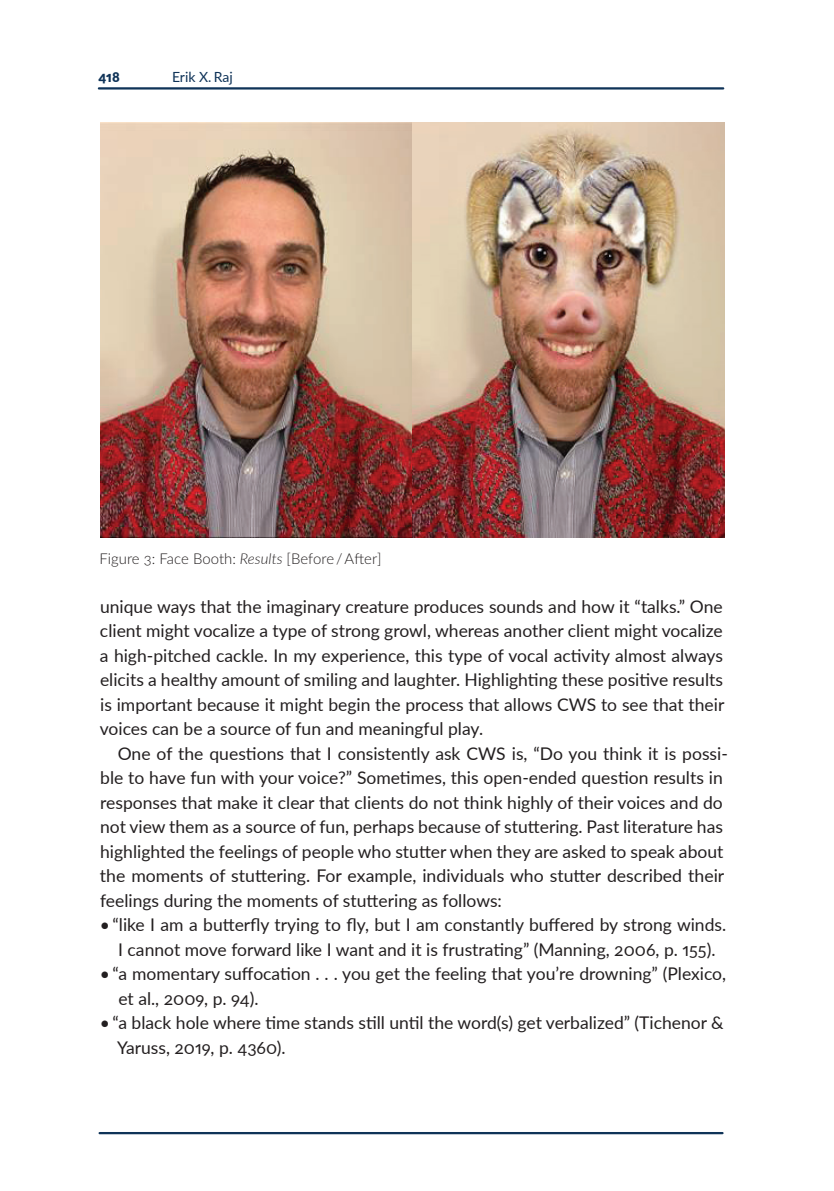
<style>
.page{position:relative;width:834px;height:1191px;background:#fff}
.page>*{position:absolute;margin:0;border:0;box-sizing:border-box;transform-origin:0 0}
.t1{font:17.5px/24.5px "Lato";color:#231f20}
.t2{font:300 14.88px "Lato";letter-spacing:.005em;color:#231f20}
.t3{font:14px "Lato";color:#0f3358}
.t4{font:900 14px "Lato";color:#0f3358}
.s1{font-style:italic}
</style>
<div class="page">
<hr style="left:99px;top:87px;width:624px;height:3px;background:#0f3358">
<hr style="left:100px;top:1132px;width:622px;height:2px;background:#0f3358">
<img style="left:101px;top:122px;width:623px;height:415px">
<p class="t4" style="left:98px;top:67px;width:23px">418</p>
<p class="t3" style="left:172px;top:67px;width:62px">Erik X. Raj</p>
<p class="t2" style="left:99px;top:548px;width:283px">Figure 3: Face Booth: <span class="s1">Results</span> [Before / After]</p>
<p class="t1" style="left:100px;top:593px;width:626px;text-align:justify">unique ways that the imaginary creature produces sounds and how it “talks.” One client might vocalize a type of strong growl, whereas another client might vocalize a high-pitched cackle. In my experience, this type of vocal activity almost always elicits a healthy amount of smiling and laughter. Highlighting these positive results is important because it might begin the process that allows CWS to see that their voices can be a source of fun and meaningful play.</p>
<p class="t1" style="left:100px;top:740px;width:629px;text-indent:18px">One of the questions that I consistently ask CWS is, “Do you think it is possi&shy;ble to have fun with your voice?” Sometimes, this open-ended question results in responses that make it clear that clients do not think highly of their voices and do not view them as a source of fun, perhaps because of stuttering. Past literature has highlighted the feelings of people who stutter when they are asked to speak about the moments of stuttering. For example, individuals who stutter described their feelings during the moments of stuttering as follows:</p>
<p class="t1" style="left:100px;top:912px;width:628px;text-align:center">• “like I am a butterfly trying to fly, but I am constantly buffered by strong winds.<br>I cannot move forward like I want and it is frustrating” (Manning, 2006, p. 155).</p>
<p class="t1" style="left:118px;top:961px;width:609px;text-indent:-19px">• “a momentary suffocation . . . you get the feeling that you’re drowning” (Plexico, et al., 2009, p. 94).</p>
<p class="t1" style="left:117px;top:1010px;width:608px;text-indent:-17px">• “a black hole where time stands still until the word(s) get verbalized” (Tichenor &amp;<br>Yaruss, 2019, p. 4360).</p>
</div>
